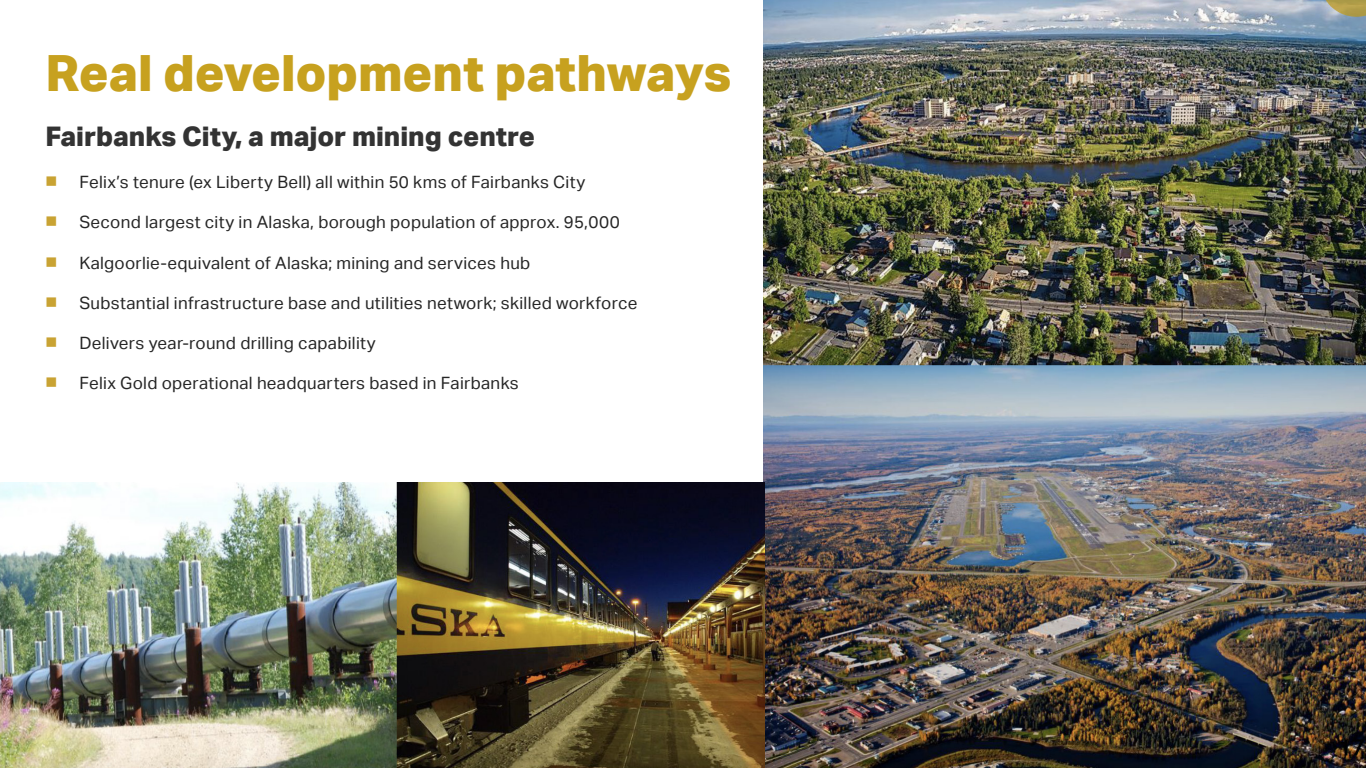
<style>
.page{position:relative;width:1366px;height:768px;background:#fff}
.page>*{position:absolute;margin:0;border:0;box-sizing:border-box;transform-origin:0 0}
.t1{font:800 50px "Aktiv Grotesk";letter-spacing:-.005em;color:#c7a11f}
.t2{font:800 27px "Aktiv Grotesk";color:#333}
.t3{font:17px "Aktiv Grotesk";letter-spacing:.02em;color:#262626}
.s1{font-weight:500;font-size:20px;color:#c9a333}
</style>
<div class="page">
<img style="left:764px;top:0;width:602px;height:768px">
<img style="left:0;top:482px;width:764px;height:286px">
<h1 class="t1" style="left:45px;top:42px;width:687px">Real development pathways</h1>
<h2 class="t2" style="left:45px;top:120px;width:491px">Fairbanks City, a major mining centre</h2>
<p class="t3" style="left:45px;top:172px;width:541px"><span class="s1">■</span> Felix’s tenure (ex Liberty Bell) all within 50 kms of Fairbanks City</p>
<p class="t3" style="left:45px;top:213px;width:576px"><span class="s1">■</span> Second largest city in Alaska, borough population of approx. 95,000</p>
<p class="t3" style="left:45px;top:253px;width:487px"><span class="s1">■</span> Kalgoorlie-equivalent of Alaska; mining and services hub</p>
<p class="t3" style="left:45px;top:293px;width:594px"><span class="s1">■</span> Substantial infrastructure base and utilities network; skilled workforce</p>
<p class="t3" style="left:45px;top:333px;width:332px"><span class="s1">■</span> Delivers year-round drilling capability</p>
<p class="t3" style="left:45px;top:373px;width:475px"><span class="s1">■</span> Felix Gold operational headquarters based in Fairbanks</p>
</div>
